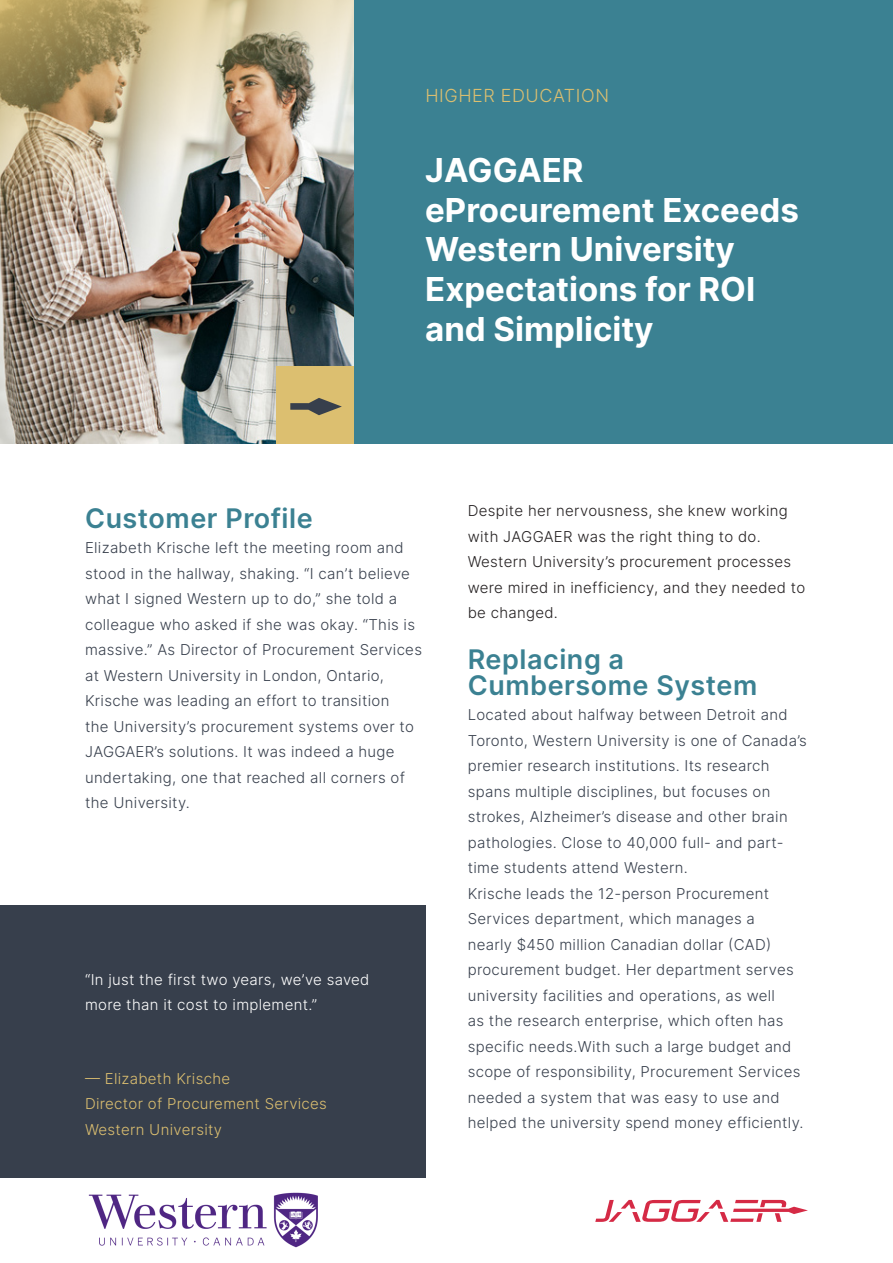
<style>
.page{position:relative;width:893px;height:1263px;background:#fff}
.page>*{position:absolute;margin:0;border:0;box-sizing:border-box;transform-origin:0 0}
.Cover_Page_Header{font:700 33px/39.6px "Inter";color:#fff}
.Body_Copy_Header{font:600 27px/25.5px "Inter";letter-spacing:.02em;color:#3b8192}
.Cover_Page_Subheadin{font:300 18px "Inter";letter-spacing:.03em;color:#dcbf70}
.Body_Copy{font:300 15px/25.5px "Inter";letter-spacing:.02em;color:#373f4c}
.Body_Copy_Header-2{font:300 15px/25.5px "Inter";letter-spacing:.02em;color:#231f20}
.Body_Copy-2{font:300 15px/25.5px "Inter";letter-spacing:.02em;color:#dcbf70}
.Body_Copy-3{font:300 15px/25.5px "Inter";letter-spacing:.02em;color:#fff}
</style>
<div class="page">
<div style="left:353px;top:0;width:540px;height:443px;background:#3b8192"></div>
<svg style="left:595px;top:1200px;width:213px;height:22px"></svg>
<img style="left:0;top:0;width:353px;height:443px">
<div style="left:276px;top:366px;width:77px;height:77px;background:#dcbf70"></div>
<svg style="left:290px;top:398px;width:52px;height:17px"></svg>
<div style="left:0;top:906px;width:425px;height:272px;background:#373f4c"></div>
<img style="left:88px;top:1192px;width:230px;height:56px">
<p class="Cover_Page_Subheadin" style="left:425px;top:83px;width:185px">HIGHER EDUCATION</p>
<p class="Cover_Page_Header" style="left:425px;top:150px;width:375px">JAGGAER eProcurement Exceeds<br>Western University<br>Expectations for ROI and Simplicity</p>
<p class="Body_Copy_Header" style="left:85px;top:505px;width:229px">Customer Profile</p>
<p class="Body_Copy" style="left:85px;top:535px;width:338px">Elizabeth Krische left the meeting room and stood in the hallway, shaking. “I can’t believe what I signed Western up to do,” she told a colleague who asked if she was okay. “This is massive.” As Director of Procurement Services at Western University in London, Ontario, Krische was leading an effort to transition<br>the University’s procurement systems over to JAGGAER’s solutions. It was indeed a huge undertaking, one that reached all corners of the University.</p>
<p class="Body_Copy-3" style="left:85px;top:966px;width:286px">“In just the first two years, we’ve saved more than it cost to implement.”</p>
<p class="Body_Copy-2" style="left:85px;top:1065px;width:147px">— Elizabeth Krische</p>
<p class="Body_Copy-2" style="left:85px;top:1091px;width:243px">Director of Procurement Services<br>Western University</p>
<p class="Body_Copy_Header-2" style="left:468px;top:498px;width:339px">Despite her nervousness, she knew working with JAGGAER was the right thing to do.<br>Western University’s procurement processes were mired in inefficiency, and they needed to be changed.</p>
<p class="Body_Copy_Header" style="left:468px;top:646px;width:291px">Replacing a<br>Cumbersome System</p>
<p class="Body_Copy" style="left:468px;top:702px;width:341px">Located about halfway between Detroit and Toronto, Western University is one of Canada’s premier research institutions. Its research spans multiple disciplines, but focuses on strokes, Alzheimer’s disease and other brain pathologies. Close to 40,000 full- and part&shy;time students attend Western.</p>
<p class="Body_Copy" style="left:468px;top:880px;width:337px">Krische leads the 12-person Procurement Services department, which manages a<br>nearly $450 million Canadian dollar (CAD) procurement budget. Her department serves university facilities and operations, as well<br>as the research enterprise, which often has specific needs.With such a large budget and scope of responsibility, Procurement Services needed a system that was easy to use and helped the university spend money efficiently.</p>
</div>
